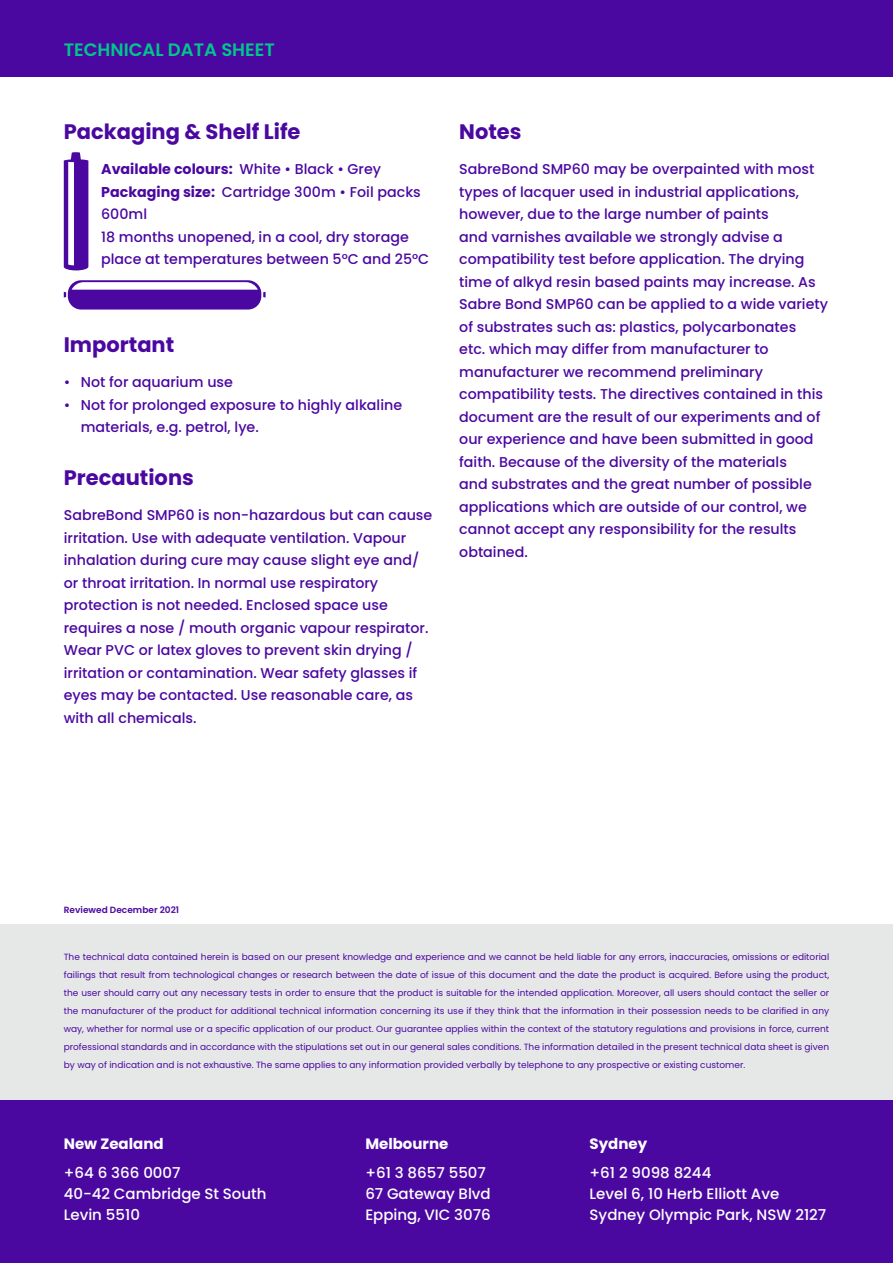
<style>
.page{position:relative;width:893px;height:1263px;background:#fff}
.page>*{position:absolute;margin:0;border:0;box-sizing:border-box;transform-origin:0 0}
.t1{font:700 21px "Poppins";color:#4b08a1}
.t2{font:600 18px "Poppins";color:#00c78b}
.t3{font:500 15px/21px "Poppins";color:#fff}
.t4{font:700 15px "Poppins";color:#fff}
.t5{font:500 14.25px/22.5px "Poppins";color:#4b08a1}
.t6{font:9px/18px "Poppins";color:#4b08a1;text-align:justify}
.t7{font:600 9px "Poppins";color:#4b08a1}
.s1{font-weight:700}
</style>
<div class="page">
<div style="left:0;top:924px;width:893px;height:198px;background:#e6e8e8"></div>
<div style="left:0;top:1100px;width:893px;height:163px;background:#4b08a1"></div>
<div style="left:0;top:0;width:893px;height:77px;background:#4b08a1"></div>
<svg style="left:64px;top:152px;width:24px;height:118px"></svg>
<svg style="left:64px;top:280px;width:202px;height:30px"></svg>
<p class="t2" style="left:64px;top:39px;width:212px">TECHNICAL DATA SHEET</p>
<h1 class="t1" style="left:64px;top:119px;width:238px">Packaging &amp; Shelf Life</h1>
<p class="t5" style="left:101px;top:158px;width:330px"><span class="s1">Available colours:</span> White • Black • Grey <span class="s1">Packaging size:</span> Cartridge 300m • Foil packs 600ml<br>18 months unopened, in a cool, dry storage place at temperatures between 5°C and 25°C</p>
<h1 class="t1" style="left:64px;top:332px;width:112px">Important</h1>
<p class="t5" style="left:64px;top:371px;width:171px">• Not for aquarium use</p>
<p class="t5" style="left:81px;top:394px;width:323px;text-indent:-17px">• Not for prolonged exposure to highly alkaline materials, e.g. petrol, lye.</p>
<h1 class="t1" style="left:64px;top:465px;width:132px">Precautions</h1>
<p class="t5" style="left:64px;top:504px;width:370px">SabreBond SMP60 is non-hazardous but can cause irritation. Use with adequate ventilation. Vapour inhalation during cure may cause slight eye and/ or throat irritation. In normal use respiratory protection is not needed. Enclosed space use requires a nose / mouth organic vapour respirator.<br>Wear PVC or latex gloves to prevent skin drying / irritation or contamination. Wear safety glasses if eyes may be contacted. Use reasonable care, as with all chemicals.</p>
<h1 class="t1" style="left:459px;top:119px;width:64px">Notes</h1>
<p class="t5" style="left:459px;top:158px;width:370px">SabreBond SMP60 may be overpainted with most types of lacquer used in industrial applications, however, due to the large number of paints<br>and varnishes available we strongly advise a compatibility test before application. The drying time of alkyd resin based paints may increase. As Sabre Bond SMP60 can be applied to a wide variety of substrates such as: plastics, polycarbonates<br>etc. which may differ from manufacturer to manufacturer we recommend preliminary compatibility tests. The directives contained in this document are the result of our experiments and of our experience and have been submitted in good faith. Because of the diversity of the materials<br>and substrates and the great number of possible applications which are outside of our control, we cannot accept any responsibility for the results obtained.</p>
<p class="t7" style="left:64px;top:905px;width:117px">Reviewed December 2021</p>
<p class="t6" style="left:64px;top:948px;width:767px">The technical data contained herein is based on our present knowledge and experience and we cannot be held liable for any errors, inaccuracies, omissions or editorial failings that result from technological changes or research between the date of issue of this document and the date the product is acquired. Before using the product, the user should carry out any necessary tests in order to ensure that the product is suitable for the intended application. Moreover, all users should contact the seller or the manufacturer of the product for additional technical information concerning its use if they think that the information in their possession needs to be clarified in any way, whether for normal use or a specific application of our product. Our guarantee applies within the context of the statutory regulations and provisions in force, current professional standards and in accordance with the stipulations set out in our general sales conditions. The information detailed in the present technical data sheet is given by way of indication and is not exhaustive. The same applies to any information provided verbally by telephone to any prospective or existing customer.</p>
<p class="t4" style="left:64px;top:1135px;width:101px">New Zealand</p>
<p class="t3" style="left:64px;top:1163px;width:204px">+64 6 366 0007<br>40-42 Cambridge St South<br>Levin 5510</p>
<p class="t4" style="left:365px;top:1135px;width:85px">Melbourne</p>
<p class="t3" style="left:365px;top:1163px;width:127px">+61 3 8657 5507<br>67 Gateway Blvd<br>Epping, VIC 3076</p>
<p class="t4" style="left:589px;top:1135px;width:59px">Sydney</p>
<p class="t3" style="left:589px;top:1163px;width:238px">+61 2 9098 8244<br>Level 6, 10 Herb Elliott Ave<br>Sydney Olympic Park, NSW 2127</p>
</div>
